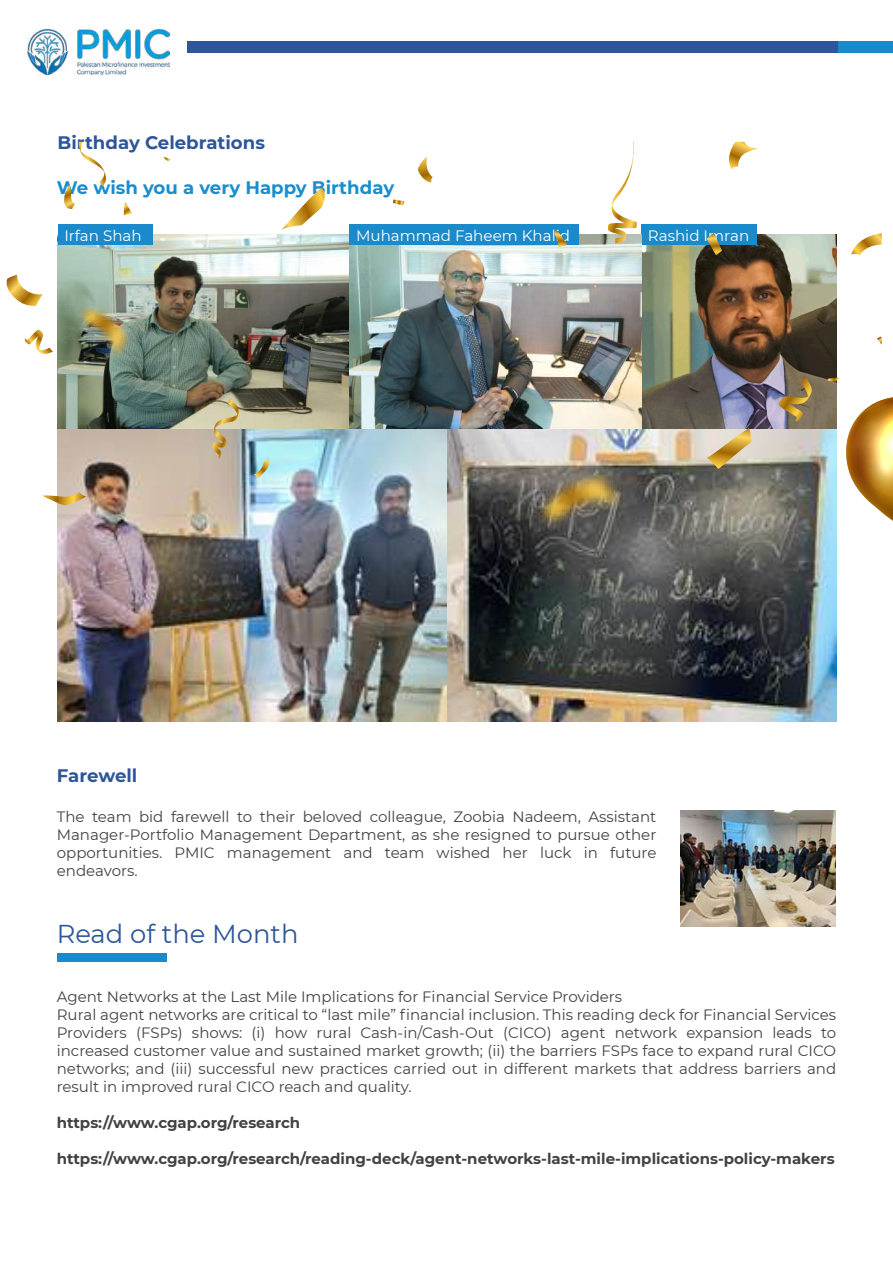
<style>
.page{position:relative;width:893px;height:1263px;background:#fff}
.page>*{position:absolute;margin:0;border:0;box-sizing:border-box;transform-origin:0 0}
.t1{font:25.8px "Montserrat";color:#2e5698}
.t2{font:700 18.15px "Montserrat";color:#2e5698}
.t3{font:700 18.15px "Montserrat";color:#188ece}
.t4{font:15.15px "Montserrat";color:#fff}
.t5{font:15px/18px "Montserrat";color:#434243}
.t6{font:700 15px "Montserrat";color:#434243}
</style>
<div class="page">
<div style="left:187px;top:41px;width:651px;height:11px;background:#2e5698"></div>
<div style="left:838px;top:41px;width:55px;height:11px;background:#1b8aca"></div>
<img style="left:28px;top:30px;width:141px;height:45px">
<div style="left:57px;top:954px;width:110px;height:8px;background:#1b8aca"></div>
<img style="left:681px;top:811px;width:154px;height:116px">
<img style="left:58px;top:235px;width:778px;height:486px">
<div style="left:641px;top:224px;width:116px;height:21px;background:#1b8aca"></div>
<div style="left:350px;top:224px;width:229px;height:21px;background:#1b8aca"></div>
<div style="left:58px;top:224px;width:95px;height:21px;background:#1b8aca"></div>
<svg style="left:533px;top:469px;width:94px;height:60px;background:#7f7255"></svg>
<img style="left:72px;top:290px;width:68px;height:79px">
<svg style="left:827px;top:378px;width:12px;height:4px"></svg>
<svg style="left:124px;top:202px;width:8px;height:13px"></svg>
<svg style="left:393px;top:200px;width:11px;height:5px"></svg>
<svg style="left:877px;top:336px;width:5px;height:9px"></svg>
<svg style="left:163px;top:157px;width:8px;height:4px"></svg>
<svg style="left:707px;top:233px;width:15px;height:22px"></svg>
<svg style="left:554px;top:230px;width:13px;height:17px"></svg>
<svg style="left:707px;top:428px;width:44px;height:41px;background:#cbb585"></svg>
<svg style="left:281px;top:188px;width:44px;height:42px"></svg>
<svg style="left:6px;top:275px;width:37px;height:31px"></svg>
<svg style="left:418px;top:157px;width:15px;height:26px"></svg>
<svg style="left:851px;top:233px;width:31px;height:22px"></svg>
<svg style="left:42px;top:492px;width:45px;height:13px"></svg>
<svg style="left:254px;top:459px;width:16px;height:19px"></svg>
<svg style="left:729px;top:142px;width:29px;height:27px"></svg>
<svg style="left:608px;top:142px;width:29px;height:101px"></svg>
<svg style="left:64px;top:142px;width:42px;height:67px"></svg>
<svg style="left:778px;top:377px;width:34px;height:44px"></svg>
<svg style="left:25px;top:330px;width:28px;height:24px"></svg>
<svg style="left:212px;top:399px;width:27px;height:59px;background:#c4b48c"></svg>
<svg style="left:846px;top:397px;width:47px;height:124px"></svg>
<p class="t2" style="left:58px;top:129px;width:209px">Birthday Celebrations</p>
<p class="t3" style="left:57px;top:175px;width:339px">We wish you a very Happy Birthday</p>
<p class="t4" style="left:64px;top:225px;width:79px">Irfan Shah</p>
<p class="t4" style="left:356px;top:225px;width:215px">Muhammad Faheem Khalid</p>
<p class="t4" style="left:648px;top:225px;width:103px">Rashid Imran</p>
<p class="t2" style="left:57px;top:762px;width:82px">Farewell</p>
<p class="t5" style="left:57px;top:807px;width:601px;text-align:justify">The team bid farewell to their beloved colleague, Zoobia Nadeem, Assistant Manager-Portfolio Management Department, as she resigned to pursue other opportunities. PMIC management and team wished her luck in future endeavors.</p>
<h1 class="t1" style="left:57px;top:916px;width:243px">Read of the Month</h1>
<p class="t5" style="left:57px;top:987px;width:781px">Agent Networks at the Last Mile Implications for Financial Service Providers<br>Rural agent networks are critical to “last mile” financial inclusion. This reading deck for Financial Services Providers (FSPs) shows: (i) how rural Cash-in/Cash-Out (CICO) agent network expansion leads to increased customer value and sustained market growth; (ii) the barriers FSPs face to expand rural CICO networks; and (iii) successful new practices carried out in different markets that address barriers and result in improved rural CICO reach and quality.</p>
<p class="t6" style="left:57px;top:1112px;width:245px">https://www.cgap.org/research</p>
<p class="t6" style="left:57px;top:1148px;width:779px">https://www.cgap.org/research/reading-deck/agent-networks-last-mile-implications-policy-makers</p>
</div>
